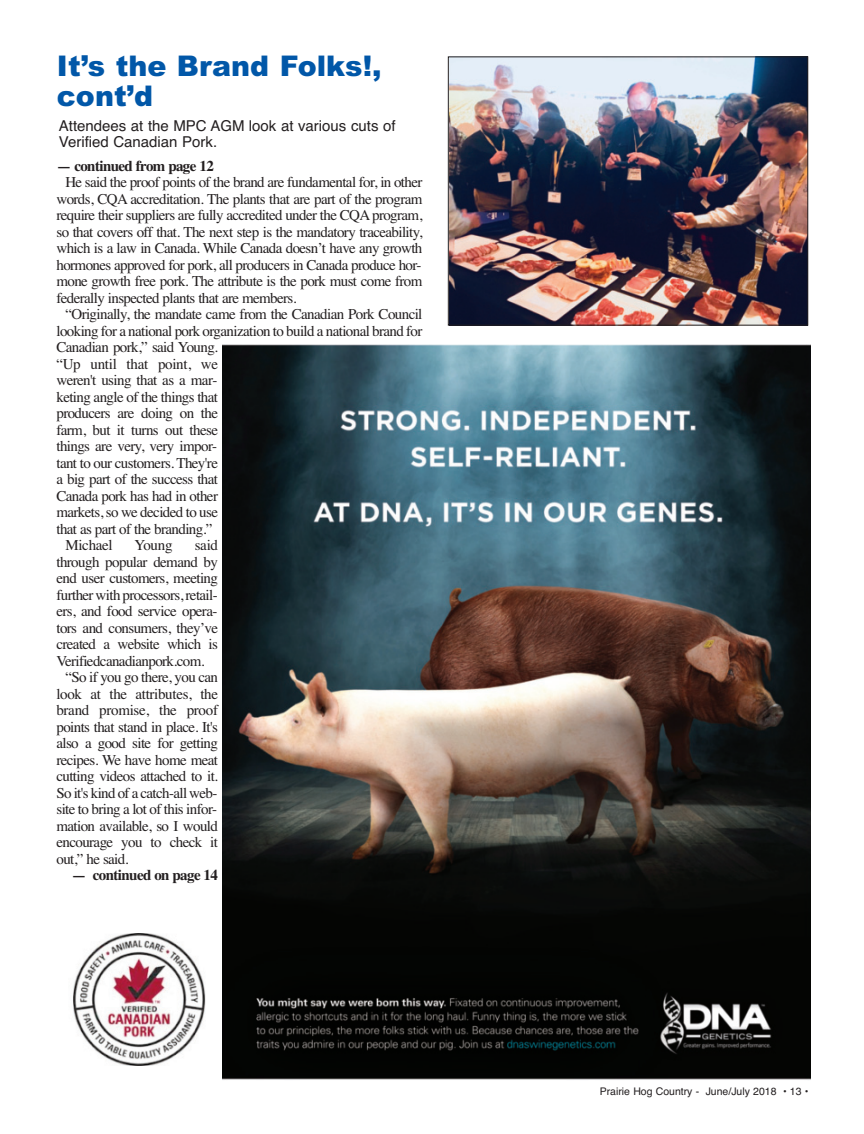
<style>
.page{position:relative;width:864px;height:1134px;background:#fff}
.page>*{position:absolute;margin:0;border:0;box-sizing:border-box;transform-origin:0 0}
.t1{font:900 28.5px/30px "Arial";color:#0157a8}
.t2{font:15px "Times";letter-spacing:-.04em;color:#231f20}
.t3{font:15px "Times";letter-spacing:-.02em;color:#231f20}
.t4{font:15px/16.5px "Helvetica";color:#231f20}
.t5{font:700 15px "Times";letter-spacing:-.04em;color:#231f20}
.t6{font:10.5px "Helvetica";color:#231f20}
</style>
<div class="page">
<img style="left:223px;top:345px;width:587px;height:735px">
<img style="left:73px;top:934px;width:133px;height:131px">
<img style="left:450px;top:59px;width:356px;height:264px">
<div style="left:448px;top:57px;width:360px;height:268px;border:1px solid #231f20"></div>
<h1 class="t1" style="left:57px;top:53px;width:326px">It’s the Brand Folks!, cont’d</h1>
<p class="t4" style="left:59px;top:119px;width:338px">Attendees at the MPC AGM look at various cuts of<br>Verified Canadian Pork.</p>
<p class="t5" style="left:56px;top:160px;width:159px">— continued from page 12</p>
<p class="t2" style="left:65px;top:177px;width:359px">He said the proof points of the brand are fundamental for, in other</p>
<p class="t2" style="left:56px;top:193px;width:368px">words, CQA accreditation. The plants that are part of the program</p>
<p class="t2" style="left:56px;top:210px;width:368px">require their suppliers are fully accredited under the CQA program,</p>
<p class="t2" style="left:56px;top:226px;width:368px">so that covers off that. The next step is the mandatory traceability,</p>
<p class="t2" style="left:56px;top:243px;width:368px">which is a law in Canada. While Canada doesn’t have any growth</p>
<p class="t2" style="left:56px;top:259px;width:367px">hormones approved for pork, all producers in Canada produce hor-</p>
<p class="t2" style="left:56px;top:276px;width:368px">mone growth free pork. The attribute is the pork must come from</p>
<p class="t2" style="left:56px;top:292px;width:242px">federally inspected plants that are members.</p>
<p class="t2" style="left:65px;top:309px;width:359px">“Originally, the mandate came from the Canadian Pork Council</p>
<p class="t2" style="left:56px;top:325px;width:368px">looking for a national pork organization to build a national brand for</p>
<p class="t2" style="left:56px;top:342px;width:163px">Canadian pork,” said Young.</p>
<p class="t3" style="left:56px;top:358px;width:163px">“Up until that point, we</p>
<p class="t2" style="left:56px;top:375px;width:163px">weren't using that as a mar-</p>
<p class="t2" style="left:56px;top:391px;width:163px">keting angle of the things that</p>
<p class="t2" style="left:56px;top:408px;width:163px">producers are doing on the</p>
<p class="t2" style="left:56px;top:424px;width:163px">farm, but it turns out these</p>
<p class="t2" style="left:56px;top:441px;width:162px">things are very, very impor-</p>
<p class="t2" style="left:56px;top:457px;width:163px">tant to our customers. They're</p>
<p class="t2" style="left:56px;top:474px;width:163px">a big part of the success that</p>
<p class="t2" style="left:56px;top:490px;width:163px">Canada pork has had in other</p>
<p class="t2" style="left:56px;top:507px;width:163px">markets, so we decided to use</p>
<p class="t2" style="left:56px;top:523px;width:158px">that as part of the branding.”</p>
<p class="t3" style="left:65px;top:540px;width:49px">Michael</p>
<p class="t2" style="left:134px;top:540px;width:40px">Young</p>
<p class="t2" style="left:195px;top:540px;width:25px">said</p>
<p class="t2" style="left:56px;top:556px;width:163px">through popular demand by</p>
<p class="t2" style="left:56px;top:573px;width:163px">end user customers, meeting</p>
<p class="t2" style="left:56px;top:589px;width:163px">further with processors, retail-</p>
<p class="t2" style="left:56px;top:606px;width:163px">ers, and food service opera-</p>
<p class="t2" style="left:56px;top:622px;width:163px">tors and consumers, they’ve</p>
<p class="t2" style="left:56px;top:639px;width:163px">created a website which is</p>
<p class="t2" style="left:56px;top:655px;width:150px">Verifiedcanadianpork.com.</p>
<p class="t2" style="left:65px;top:672px;width:154px">“So if you go there, you can</p>
<p class="t3" style="left:56px;top:688px;width:163px">look at the attributes, the</p>
<p class="t3" style="left:56px;top:705px;width:163px">brand promise, the proof</p>
<p class="t2" style="left:56px;top:721px;width:163px">points that stand in place. It's</p>
<p class="t2" style="left:56px;top:738px;width:163px">also a good site for getting</p>
<p class="t2" style="left:56px;top:754px;width:163px">recipes. We have home meat</p>
<p class="t2" style="left:56px;top:771px;width:163px">cutting videos attached to it.</p>
<p class="t2" style="left:56px;top:787px;width:163px">So it's kind of a catch-all web-</p>
<p class="t2" style="left:56px;top:804px;width:162px">site to bring a lot of this infor-</p>
<p class="t2" style="left:56px;top:820px;width:163px">mation available, so I would</p>
<p class="t2" style="left:56px;top:837px;width:163px">encourage you to check it</p>
<p class="t2" style="left:56px;top:853px;width:74px">out,” he said.</p>
<p class="t5" style="left:71px;top:870px;width:148px">— continued on page 14</p>
<p class="t6" style="left:600px;top:1087px;width:210px">Prairie Hog Country - June/July 2018 • 13 •</p>
</div>
